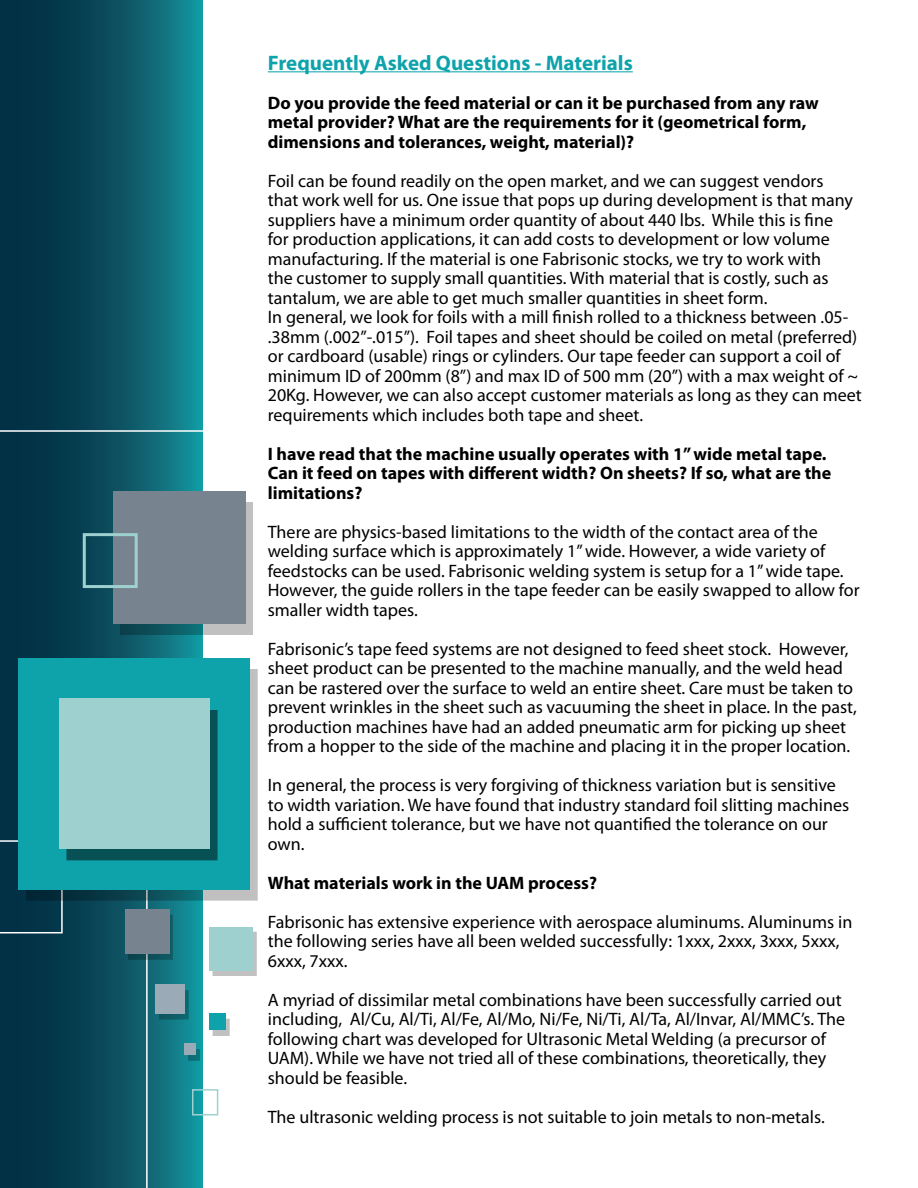
<style>
.page{position:relative;width:918px;height:1188px;background:#fff}
.page>*{position:absolute;margin:0;border:0;box-sizing:border-box;transform-origin:0 0}
.t1{font:700 21px "Myriad Pro";color:#0ea3ab}
.t2{font:18px/19.5px "Myriad Pro";color:#000}
.t3{font:700 18px/19.5px "Myriad Pro";color:#000}
</style>
<div class="page">
<svg style="left:0;top:0;width:203px;height:1188px;background:#094f60"></svg>
<div style="left:192px;top:1089px;width:26px;height:26px;border:2px solid #9fd0d0"></div>
<div style="left:120px;top:502px;width:133px;height:133px;background:#000;opacity:.25"></div>
<div style="left:113px;top:491px;width:133px;height:133px;background:#77848f"></div>
<div style="left:212px;top:1018px;width:18px;height:18px;background:#c0c0c0"></div>
<div style="left:209px;top:1014px;width:17px;height:16px;background:#0ea3ab"></div>
<div style="left:83px;top:533px;width:55px;height:55px;border:3px solid #9fd0d0"></div>
<div style="left:159px;top:990px;width:30px;height:30px;background:#000;opacity:.25"></div>
<div style="left:155px;top:984px;width:30px;height:30px;background:#9aaab7"></div>
<div style="left:188px;top:1049px;width:12px;height:12px;background:#0c7077"></div>
<div style="left:184px;top:1043px;width:12px;height:12px;background:#9aaab7"></div>
<div style="left:212px;top:932px;width:44px;height:44px;background:#000;opacity:.25"></div>
<div style="left:209px;top:927px;width:44px;height:43px;background:#9fd0d0"></div>
<svg style="left:0;top:840px;width:63px;height:93px;background:#0d3c4f"></svg>
<hr style="left:146px;top:761px;width:2px;height:427px;background:#fff">
<div style="left:128px;top:914px;width:45px;height:46px;background:#000;opacity:.25"></div>
<div style="left:125px;top:909px;width:44px;height:45px;background:#77848f"></div>
<div style="left:26px;top:669px;width:232px;height:232px;background:#000;opacity:.25"></div>
<div style="left:19px;top:658px;width:231px;height:231px;background:#0ea3ab"></div>
<div style="left:66px;top:710px;width:152px;height:151px;background:#075155"></div>
<div style="left:59px;top:699px;width:150px;height:150px;background:#9fd0d0"></div>
<hr style="left:268px;top:71px;width:365px;height:1px;background:#0ea3ab">
<hr style="left:0;top:430px;width:210px;height:2px;background:#fff">
<p class="t1" style="left:268px;top:49px;width:367px">Frequently Asked Questions - Materials</p>
<p class="t3" style="left:268px;top:92px;width:552px">Do you provide the feed material or can it be purchased from any raw metal provider? What are the requirements for it (geometrical form, dimensions and tolerances, weight, material)?</p>
<p class="t2" style="left:268px;top:171px;width:595px">Foil can be found readily on the open market, and we can suggest vendors<br>that work well for us. One issue that pops up during development is that many suppliers have a minimum order quantity of about 440 lbs. While this is fine<br>for production applications, it can add costs to development or low volume manufacturing. If the material is one Fabrisonic stocks, we try to work with<br>the customer to supply small quantities. With material that is costly, such as tantalum, we are able to get much smaller quantities in sheet form.<br>In general, we look for foils with a mill finish rolled to a thickness between .05- .38mm (.002”-.015”). Foil tapes and sheet should be coiled on metal (preferred) or cardboard (usable) rings or cylinders. Our tape feeder can support a coil of minimum ID of 200mm (8”) and max ID of 500 mm (20”) with a max weight of ~ 20Kg. However, we can also accept customer materials as long as they can meet requirements which includes both tape and sheet.</p>
<p class="t3" style="left:268px;top:443px;width:565px">I have read that the machine usually operates with 1” wide metal tape.<br>Can it feed on tapes with different width? On sheets? If so, what are the limitations?</p>
<p class="t2" style="left:268px;top:522px;width:593px">There are physics-based limitations to the width of the contact area of the welding surface which is approximately 1” wide. However, a wide variety of feedstocks can be used. Fabrisonic welding system is setup for a 1” wide tape.<br>However, the guide rollers in the tape feeder can be easily swapped to allow for smaller width tapes.</p>
<p class="t2" style="left:268px;top:639px;width:590px">Fabrisonic’s tape feed systems are not designed to feed sheet stock. However, sheet product can be presented to the machine manually, and the weld head can be rastered over the surface to weld an entire sheet. Care must be taken to prevent wrinkles in the sheet such as vacuuming the sheet in place. In the past, production machines have had an added pneumatic arm for picking up sheet from a hopper to the side of the machine and placing it in the proper location.</p>
<p class="t2" style="left:268px;top:775px;width:583px">In general, the process is very forgiving of thickness variation but is sensitive to width variation. We have found that industry standard foil slitting machines hold a sufficient tolerance, but we have not quantified the tolerance on our own.</p>
<p class="t3" style="left:268px;top:872px;width:331px">What materials work in the UAM process?</p>
<p class="t2" style="left:268px;top:912px;width:586px">Fabrisonic has extensive experience with aerospace aluminums. Aluminums in the following series have all been welded successfully: 1xxx, 2xxx, 3xxx, 5xxx,<br>6xxx, 7xxx.</p>
<p class="t2" style="left:268px;top:990px;width:579px">A myriad of dissimilar metal combinations have been successfully carried out including, Al/Cu, Al/Ti, Al/Fe, Al/Mo, Ni/Fe, Ni/Ti, Al/Ta, Al/Invar, Al/MMC’s. The following chart was developed for Ultrasonic Metal Welding (a precursor of UAM). While we have not tried all of these combinations, theoretically, they should be feasible.</p>
<p class="t2" style="left:268px;top:1107px;width:558px">The ultrasonic welding process is not suitable to join metals to non-metals.</p>
</div>
